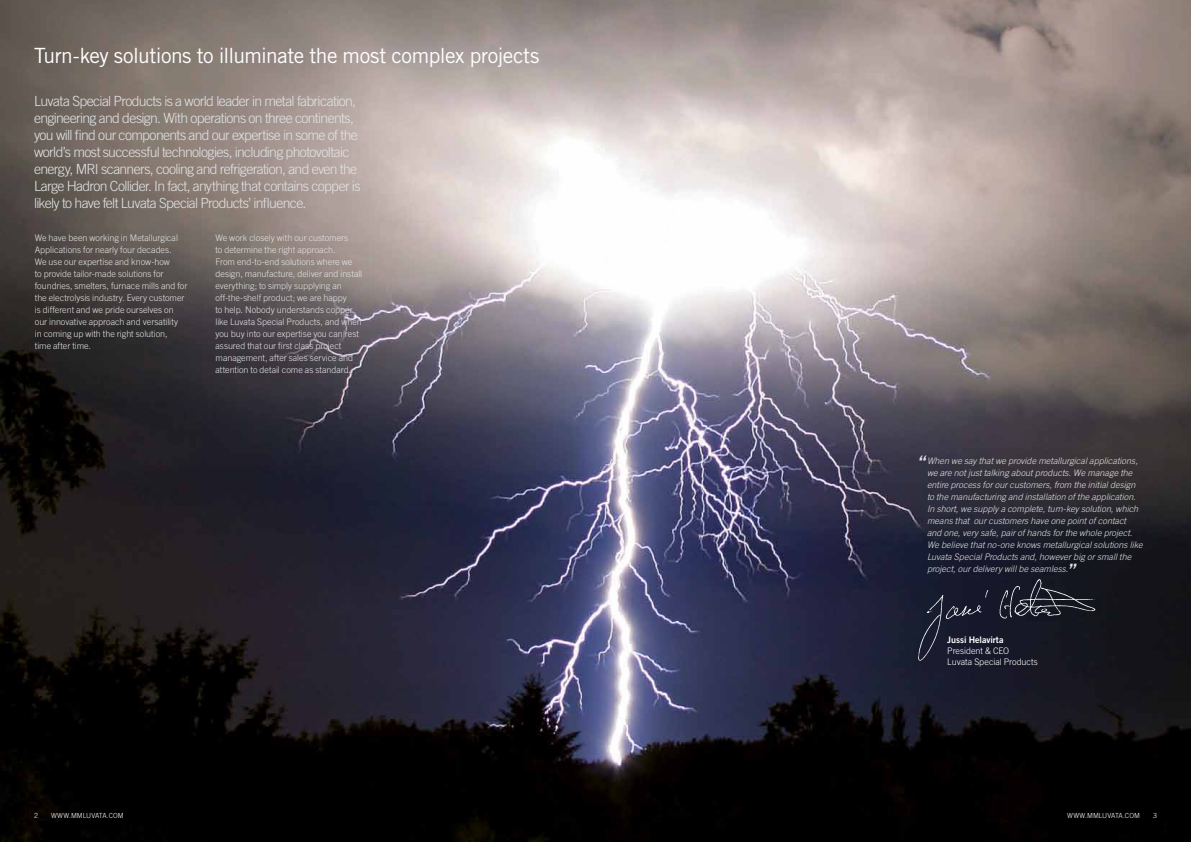
<style>
.page{position:relative;width:1191px;height:842px;background:#fff}
.page>*{position:absolute;margin:0;border:0;box-sizing:border-box;transform-origin:0 0}
.t1{font:21px "Trade Gothic LT Std";letter-spacing:-.025em;color:#fff}
.t2{font:300 14px/17px "Trade Gothic LT Std";letter-spacing:-.045em;color:#e2e3e4}
.t3{font:300 9px/12px "Trade Gothic LT Std";letter-spacing:-.005em;color:#e2e3e4}
.t4{font:italic 300 9px/12px "Trade Gothic LT Std";letter-spacing:.005em;color:#e2e3e4}
.t5{font:300 9px/10.8px "Trade Gothic LT Std";letter-spacing:-.005em;color:#fff}
.t6{font:9px "Trade Gothic LT Std Bd 2";letter-spacing:-.01em;color:#fff}
.t7{font:300 7px "Trade Gothic LT Std";letter-spacing:.005em;color:#fff}
.s1{font-weight:700;font-size:17px}
</style>
<div class="page">
<img style="left:0;top:0;width:1191px;height:842px">
<img style="left:916px;top:578px;width:179px;height:83px">
<h1 class="t1" style="left:34px;top:43px;width:507px">Turn-key solutions to illuminate the most complex projects</h1>
<p class="t2" style="left:34px;top:93px;width:328px">Luvata Special Products is a world leader in metal fabrication, engineering and design. With operations on three continents, you will find our components and our expertise in some of the world’s most successful technologies, including photovoltaic energy, MRI scanners, cooling and refrigeration, and even the Large Hadron Collider. In fact, anything that contains copper is likely to have felt Luvata Special Products’ influence.</p>
<p class="t3" style="left:215px;top:231px;width:148px">We work closely with our customers<br>to determine the right approach.<br>From end-to-end solutions where we design, manufacture, deliver and install everything; to simply supplying an off-the-shelf product; we are happy<br>to help. Nobody understands copper like Luvata Special Products, and when you buy into our expertise you can rest assured that our first class project management, after sales service and attention to detail come as standard.</p>
<p class="t3" style="left:35px;top:231px;width:154px">We have been working in Metallurgical Applications for nearly four decades.<br>We use our expertise and know-how<br>to provide tailor-made solutions for foundries, smelters, furnace mills and for the electrolysis industry. Every customer is different and we pride ourselves on our innovative approach and versatility<br>in coming up with the right solution,<br>time after time.</p>
<p class="t4" style="left:927px;top:455px;width:217px;text-indent:-10px"><span class="s1">“</span> When we say that we provide metallurgical applications, we are not just talking about products. We manage the entire process for our customers, from the initial design to the manufacturing and installation of the application.<br>In short, we supply a complete, turn-key solution, which means that our customers have one point of contact and one, very safe, pair of hands for the whole project.<br>We believe that no-one knows metallurgical solutions like Luvata Special Products and, however big or small the project, our delivery will be seamless.<span class="s1">”</span></p>
<p class="t6" style="left:947px;top:634px;width:58px">Jussi Helavirta</p>
<p class="t5" style="left:947px;top:645px;width:92px">President &amp; CEO<br>Luvata Special Products</p>
<p class="t7" style="left:34px;top:811px;width:5px">2</p>
<p class="t7" style="left:51px;top:811px;width:74px">WWW.MMLUVATA.COM</p>
<p class="t7" style="left:1067px;top:811px;width:74px">WWW.MMLUVATA.COM</p>
<p class="t7" style="left:1153px;top:811px;width:5px">3</p>
</div>
